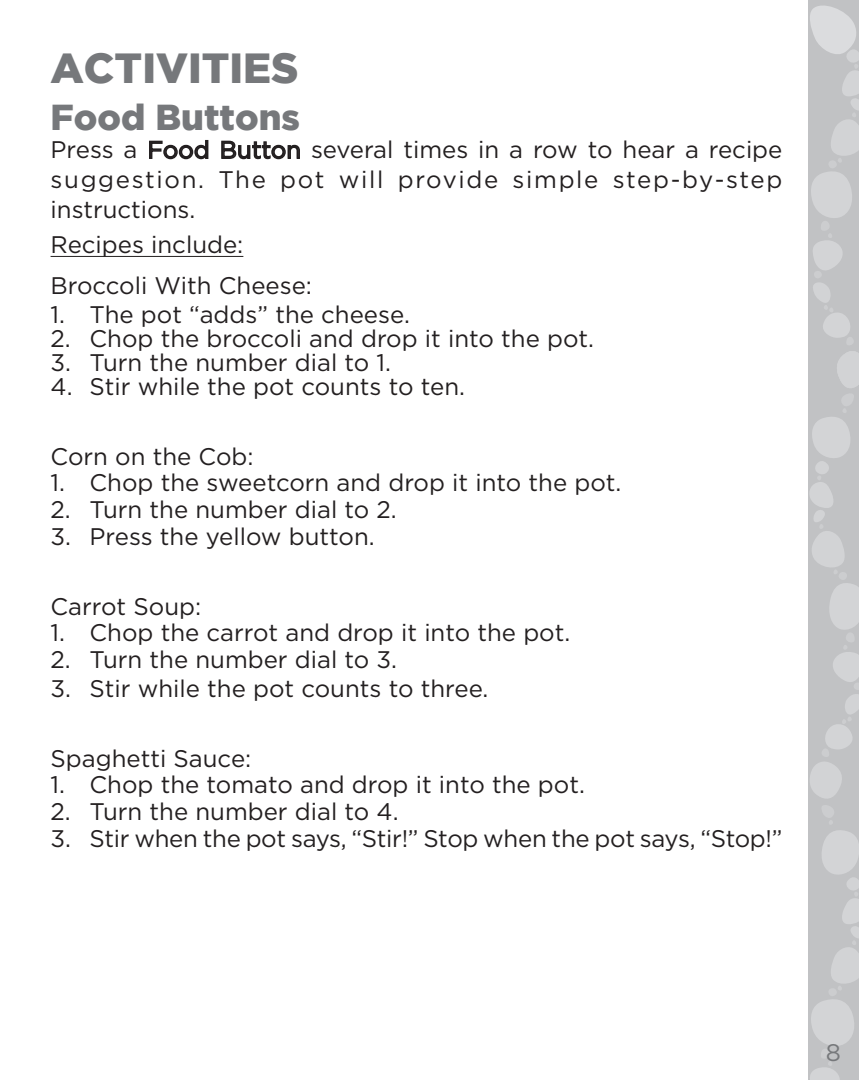
<style>
.page{position:relative;width:859px;height:1080px;background:#fff}
.page>*{position:absolute;margin:0;border:0;box-sizing:border-box;transform-origin:0 0}
.t1{font:900 42px "Gotham";color:#76787b}
.t2{font:900 36px "Gotham";color:#76787b}
.t3{font:24px/30px "Gotham";color:#231f20;text-align:justify}
.t4{font:24px "Gotham HTF";color:#231f20}
.t5{font:24px "Gotham";color:#76787b}
.s1{font-family:"Gotham"}
</style>
<div class="page">
<svg style="left:808px;top:0;width:51px;height:1080px;background:#c7c8ca"></svg>
<hr style="left:51px;top:256px;width:192px;height:1px;background:#231f20">
<svg style="left:149px;top:140px;width:60px;height:20px"></svg>
<svg style="left:221px;top:140px;width:79px;height:20px"></svg>
<h1 class="t1" style="left:51px;top:43px;width:250px">ACTIVITIES</h1>
<h2 class="t2" style="left:51px;top:96px;width:251px">Food Buttons</h2>
<p class="t3" style="left:51px;top:134px;width:733px">Press a Food Button several times in a row to hear a recipe suggestion. The pot will provide simple step-by-step instructions.</p>
<p class="t3" style="left:51px;top:224px;width:263px;line-height:41.1px">Recipes include:<br>Broccoli With Cheese:</p>
<p class="t3" style="left:51px;top:299px;width:361px">1. The pot “adds” the cheese.</p>
<p class="t4" style="left:51px;top:326px;width:545px"><span class="s1">2.</span> Chop the broccoli and drop it into the pot.</p>
<p class="t3" style="left:51px;top:347px;width:342px">3. Turn the number dial to 1.</p>
<p class="t3" style="left:51px;top:371px;width:416px">4. Stir while the pot counts to ten.</p>
<p class="t3" style="left:51px;top:441px;width:205px">Corn on the Cob:</p>
<p class="t3" style="left:51px;top:467px;width:572px">1. Chop the sweetcorn and drop it into the pot.</p>
<p class="t3" style="left:51px;top:494px;width:348px">2. Turn the number dial to 2.</p>
<p class="t3" style="left:51px;top:521px;width:326px">3. Press the yellow button.</p>
<p class="t3" style="left:51px;top:591px;width:152px">Carrot Soup:</p>
<p class="t3" style="left:51px;top:617px;width:521px">1. Chop the carrot and drop it into the pot.</p>
<p class="t3" style="left:51px;top:644px;width:348px">2. Turn the number dial to 3.</p>
<p class="t3" style="left:51px;top:673px;width:439px">3. Stir while the pot counts to three.</p>
<p class="t3" style="left:51px;top:743px;width:202px">Spaghetti Sauce:</p>
<p class="t3" style="left:51px;top:769px;width:536px">1. Chop the tomato and drop it into the pot.</p>
<p class="t3" style="left:51px;top:796px;width:349px">2. Turn the number dial to 4.</p>
<p class="t3" style="left:51px;top:823px;width:733px">3. Stir when the pot says, “Stir!” Stop when the pot says, “Stop!”</p>
<p class="t5" style="left:826px;top:1039px;width:17px">8</p>
</div>
